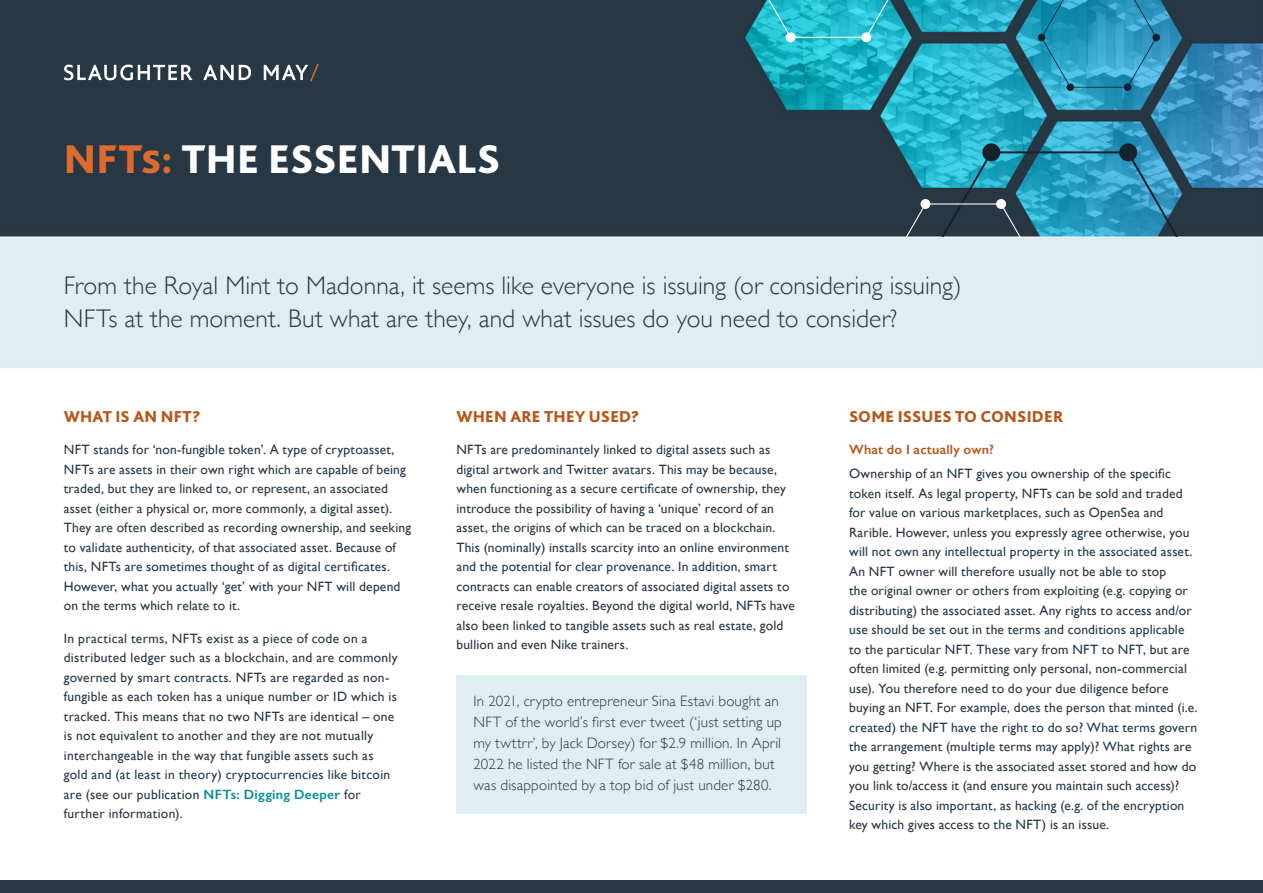
<style>
.page{position:relative;width:1263px;height:893px;background:#fff}
.page>*{position:absolute;margin:0;border:0;box-sizing:border-box;transform-origin:0 0}
.t1{font:800 42px "Bliss Pro";letter-spacing:.005em;color:#fff}
.t2{font:300 25.5px/33px "Gill Sans";color:#283743}
.t3{font:800 16.5px "Bliss Pro";letter-spacing:.015em;color:#b6561b}
.t4{font:300 15px/21px "Gill Sans";letter-spacing:.01em;color:#283743}
.t5{font:13.5px/19.5px "Gill Sans";letter-spacing:.015em;color:#283743}
.t6{font:600 13.5px "Gill Sans";letter-spacing:.015em;color:#b6561b}
.s1{color:#dd6b2f}
.s2{font-weight:600;color:#008e9b}
</style>
<div class="page">
<img style="left:0;top:0;width:1263px;height:814px">
<svg style="left:883px;top:143px;width:322px;height:93px;background:#2c7a93"></svg>
<svg style="left:748px;top:0;width:161px;height:42px;background:#2db6c5"></svg>
<svg style="left:1038px;top:0;width:122px;height:91px;background:#2c9abd"></svg>
<div style="left:0;top:880px;width:1263px;height:13px;background:#283743"></div>
<div style="left:456px;top:675px;width:350px;height:138px;background:#dfeef1"></div>
<svg style="left:64px;top:65px;width:129px;height:15px"></svg>
<svg style="left:203px;top:65px;width:48px;height:15px"></svg>
<svg style="left:264px;top:64px;width:55px;height:17px"></svg>
<h1 class="t1" style="left:64px;top:133px;width:438px"><span class="s1">NFTs:</span> THE ESSENTIALS</h1>
<h2 class="t2" style="left:64px;top:268px;width:899px">From the Royal Mint to Madonna, it seems like everyone is issuing (or considering issuing)<br>NFTs at the moment. But what are they, and what issues do you need to consider?</h2>
<p class="t3" style="left:64px;top:406px;width:138px">WHAT IS AN NFT?</p>
<p class="t5" style="left:64px;top:440px;width:349px">NFT stands for ‘non-fungible token’. A type of cryptoasset, NFTs are assets in their own right which are capable of being traded, but they are linked to, or represent, an associated asset (either a physical or, more commonly, a digital asset).<br>They are often described as recording ownership, and seeking to validate authenticity, of that associated asset. Because of this, NFTs are sometimes thought of as digital certificates.<br>However, what you actually ‘get’ with your NFT will depend on the terms which relate to it.</p>
<p class="t5" style="left:64px;top:628px;width:335px">In practical terms, NFTs exist as a piece of code on a distributed ledger such as a blockchain, and are commonly governed by smart contracts. NFTs are regarded as non&shy;fungible as each token has a unique number or ID which is tracked. This means that no two NFTs are identical – one is not equivalent to another and they are not mutually interchangeable in the way that fungible assets such as gold and (at least in theory) cryptocurrencies like bitcoin are (see our publication <span class="s2">NFTs: Digging Deeper</span> for further information).</p>
<p class="t3" style="left:456px;top:406px;width:184px">WHEN ARE THEY USED?</p>
<p class="t5" style="left:456px;top:440px;width:340px">NFTs are predominantely linked to digital assets such as digital artwork and Twitter avatars. This may be because, when functioning as a secure certificate of ownership, they introduce the possibility of having a ‘unique’ record of an asset, the origins of which can be traced on a blockchain.<br>This (nominally) installs scarcity into an online environment and the potential for clear provenance. In addition, smart contracts can enable creators of associated digital assets to receive resale royalties. Beyond the digital world, NFTs have also been linked to tangible assets such as real estate, gold bullion and even Nike trainers.</p>
<p class="t4" style="left:473px;top:690px;width:310px">In 2021, crypto entrepreneur Sina Estavi bought an NFT of the world’s first ever tweet (‘just setting up my twttrr’, by Jack Dorsey) for $2.9 million. In April 2022 he listed the NFT for sale at $48 million, but was disappointed by a top bid of just under $280.</p>
<p class="t3" style="left:849px;top:406px;width:216px">SOME ISSUES TO CONSIDER</p>
<p class="t6" style="left:849px;top:442px;width:146px">What do I actually own?</p>
<p class="t5" style="left:849px;top:464px;width:350px">Ownership of an NFT gives you ownership of the specific token itself. As legal property, NFTs can be sold and traded for value on various marketplaces, such as OpenSea and Rarible. However, unless you expressly agree otherwise, you will not own any intellectual property in the associated asset.<br>An NFT owner will therefore usually not be able to stop<br>the original owner or others from exploiting (e.g. copying or distributing) the associated asset. Any rights to access and/or use should be set out in the terms and conditions applicable to the particular NFT. These vary from NFT to NFT, but are often limited (e.g. permitting only personal, non-commercial use). You therefore need to do your due diligence before buying an NFT. For example, does the person that minted (i.e. created) the NFT have the right to do so? What terms govern the arrangement (multiple terms may apply)? What rights are you getting? Where is the associated asset stored and how do you link to/access it (and ensure you maintain such access)?<br>Security is also important, as hacking (e.g. of the encryption key which gives access to the NFT) is an issue.</p>
</div>
